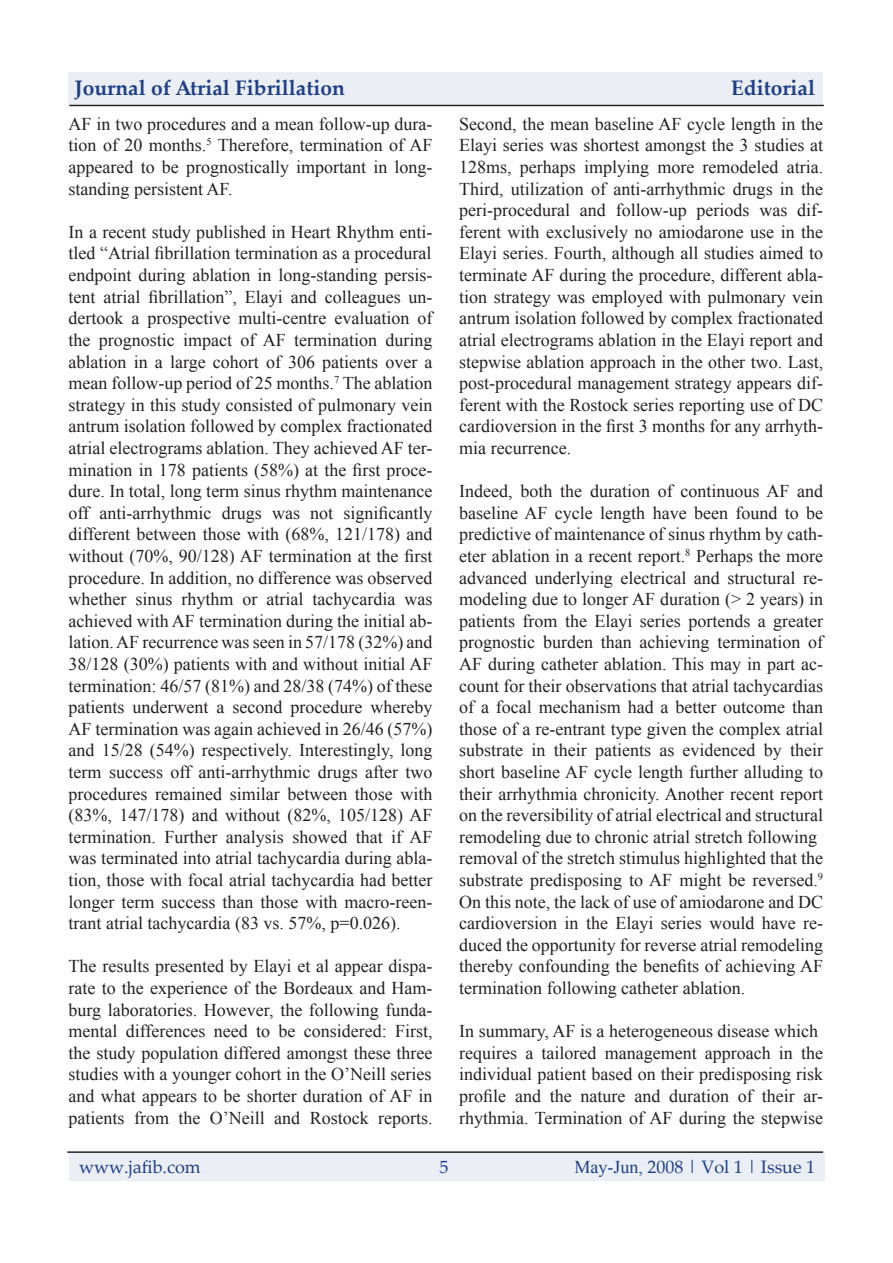
<style>
.page{position:relative;width:893px;height:1263px;background:#fff}
.page>*{position:absolute;margin:0;border:0;box-sizing:border-box;transform-origin:0 0}
.pgheader{font:700 21px "Palatino Linotype";color:#1e3f88}
.t1{font:18px/21.6px "Times New Roman";color:#231f20;text-align:justify}
.pgheader-2{font:18px "Palatino Linotype";color:#1e3f88}
.s1{font-family:"Times New Roman"}
</style>
<div class="page">
<hr style="left:67px;top:1151px;width:756px;height:2px;background:#231f20">
<div style="left:69px;top:1153px;width:755px;height:27px;background:#ebeef4"></div>
<hr style="left:69px;top:105px;width:755px;height:1px;background:#231f20">
<div style="left:69px;top:72px;width:754px;height:31px;background:#ebeef4"></div>
<p class="pgheader" style="left:75px;top:73px;width:272px">Journal of Atrial Fibrillation</p>
<p class="pgheader" style="left:731px;top:73px;width:85px">Editorial</p>
<p class="t1" style="left:459px;top:113px;width:365px">Second, the mean baseline AF cycle length in the Elayi series was shortest amongst the 3 studies at 128ms, perhaps implying more remodeled atria.<br>Third, utilization of anti-arrhythmic drugs in the peri-procedural and follow-up periods was dif&shy;ferent with exclusively no amiodarone use in the Elayi series. Fourth, although all studies aimed to terminate AF during the procedure, different abla&shy;tion strategy was employed with pulmonary vein antrum isolation followed by complex fractionated atrial electrograms ablation in the Elayi report and stepwise ablation approach in the other two. Last, post-procedural management strategy appears dif&shy;ferent with the Rostock series reporting use of DC cardioversion in the first 3 months for any arrhyth&shy;mia recurrence.</p>
<p class="t1" style="left:459px;top:480px;width:365px">Indeed, both the duration of continuous AF and baseline AF cycle length have been found to be predictive of maintenance of sinus rhythm by cath&shy;eter ablation in a recent report.<sup>8</sup> Perhaps the more advanced underlying electrical and structural re&shy;modeling due to longer AF duration (&gt; 2 years) in patients from the Elayi series portends a greater prognostic burden than achieving termination of AF during catheter ablation. This may in part ac&shy;count for their observations that atrial tachycardias of a focal mechanism had a better outcome than those of a re-entrant type given the complex atrial substrate in their patients as evidenced by their short baseline AF cycle length further alluding to their arrhythmia chronicity. Another recent report on the reversibility of atrial electrical and structural</p>
<p class="t1" style="left:459px;top:826px;width:359px">remodeling due to chronic atrial stretch following</p>
<p class="t1" style="left:459px;top:847px;width:365px">removal of the stretch stimulus highlighted that the substrate predisposing to AF might be reversed.<sup>9<br></sup>On this note, the lack of use of amiodarone and DC cardioversion in the Elayi series would have re&shy;duced the opportunity for reverse atrial remodeling</p>
<p class="t1" style="left:459px;top:955px;width:365px">thereby confounding the benefits of achieving AF termination following catheter ablation.</p>
<p class="t1" style="left:459px;top:1020px;width:360px">In summary, AF is a heterogeneous disease which</p>
<p class="t1" style="left:459px;top:1042px;width:365px">requires a tailored management approach in the individual patient based on their predisposing risk profile and the nature and duration of their ar&shy;rhythmia. Termination of AF during the stepwise</p>
<p class="t1" style="left:69px;top:113px;width:365px">AF in two procedures and a mean follow-up dura&shy;tion of 20 months.<sup>5</sup> Therefore, termination of AF appeared to be prognostically important in long&shy;standing persistent AF.</p>
<p class="t1" style="left:69px;top:221px;width:365px">In a recent study published in Heart Rhythm enti&shy;tled “Atrial fibrillation termination as a procedural</p>
<p class="t1" style="left:69px;top:264px;width:365px">endpoint during ablation in long-standing persis&shy;tent atrial fibrillation”, Elayi and colleagues un&shy;dertook a prospective multi-centre evaluation of the prognostic impact of AF termination during ablation in a large cohort of 306 patients over a mean follow-up period of 25 months.<sup>7</sup> The ablation strategy in this study consisted of pulmonary vein antrum isolation followed by complex fractionated atrial electrograms ablation. They achieved AF ter&shy;mination in 178 patients (58%) at the first proce&shy;dure. In total, long term sinus rhythm maintenance off anti-arrhythmic drugs was not significantly different between those with (68%, 121/178) and without (70%, 90/128) AF termination at the first procedure. In addition, no difference was observed whether sinus rhythm or atrial tachycardia was achieved with AF termination during the initial ab&shy;lation. AF recurrence was seen in 57/178 (32%) and 38/128 (30%) patients with and without initial AF termination: 46/57 (81%) and 28/38 (74%) of these patients underwent a second procedure whereby AF termination was again achieved in 26/46 (57%) and 15/28 (54%) respectively. Interestingly, long term success off anti-arrhythmic drugs after two procedures remained similar between those with (83%, 147/178) and without (82%, 105/128) AF termination. Further analysis showed that if AF was terminated into atrial tachycardia during abla&shy;tion, those with focal atrial tachycardia had better longer term success than those with macro-reen&shy;trant atrial tachycardia (83 vs. 57%, p=0.026).</p>
<p class="t1" style="left:69px;top:955px;width:365px">The results presented by Elayi et al appear dispa&shy;rate to the experience of the Bordeaux and Ham&shy;burg laboratories. However, the following funda&shy;mental differences need to be considered: First, the study population differed amongst these three studies with a younger cohort in the O’Neill series</p>
<p class="t1" style="left:69px;top:1085px;width:365px">and what appears to be shorter duration of AF in patients from the O’Neill and Rostock reports.</p>
<p class="pgheader-2" style="left:79px;top:1154px;width:123px">www.jafib.com</p>
<p class="pgheader-2" style="left:439px;top:1154px;width:10px">5</p>
<p class="pgheader-2" style="left:574px;top:1154px;width:242px"><span class="s1">May-Jun,</span> 2008 | Vol 1 | Issue 1</p>
</div>
